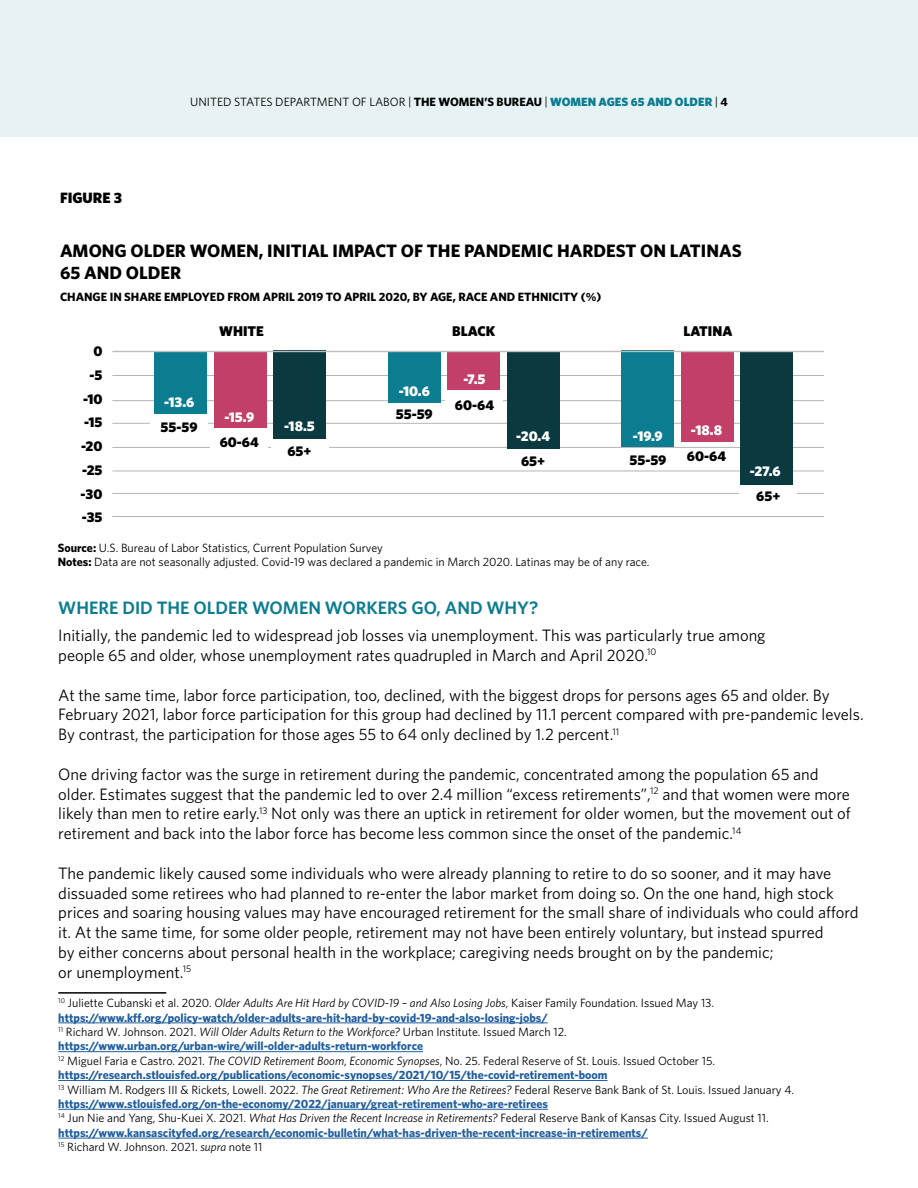
<style>
.page{position:relative;width:918px;height:1188px;background:#fff}
.page>*{position:absolute;margin:0;border:0;box-sizing:border-box;transform-origin:0 0}
.t1{font:700 18px "Whitney";color:#000}
.t2{font:600 18px "Whitney";color:#0c7d90}
.text{font:16.5px/19.8px "Whitney";color:#000}
.t3{font:900 15px "Whitney";color:#000}
.t4{font:900 14.1px "Whitney";color:#000}
.t5{font:900 14.1px "Whitney";color:#fff}
.footnote{font:12px "Whitney";color:#000}
.footnote-2{font:700 12px "Whitney";color:#215e9e}
.t6{font:700 12px "Whitney";color:#000}
.s1{font-family:"Raleway"}
.s2{font-weight:700}
.s3{font-weight:900;color:#0c7d90}
.s4{font-style:italic}
</style>
<div class="page">
<div style="left:0;top:0;width:918px;height:136px;background:#e7f2f4"></div>
<hr style="left:58px;top:992px;width:108px;height:2px;background:#000">
<hr style="left:58px;top:1023px;width:490px;height:1px;background:#215e9e">
<hr style="left:58px;top:1051px;width:365px;height:1px;background:#215e9e">
<hr style="left:58px;top:1080px;width:550px;height:1px;background:#215e9e">
<hr style="left:58px;top:1109px;width:490px;height:1px;background:#215e9e">
<hr style="left:58px;top:1138px;width:590px;height:1px;background:#215e9e">
<hr style="left:112px;top:400px;width:712px;height:1px;background:#000">
<hr style="left:112px;top:423px;width:712px;height:1px;background:#000">
<hr style="left:112px;top:471px;width:712px;height:1px;background:#000">
<hr style="left:112px;top:493px;width:712px;height:1px;background:#000">
<hr style="left:112px;top:375px;width:712px;height:1px;background:#000">
<hr style="left:112px;top:447px;width:712px;height:1px;background:#000">
<div style="left:155px;top:351px;width:52px;height:63px;background:#0c7d90"></div>
<div style="left:214px;top:352px;width:52px;height:76px;background:#c24067"></div>
<div style="left:274px;top:351px;width:52px;height:88px;background:#0a3a3f"></div>
<div style="left:388px;top:351px;width:52px;height:51px;background:#0c7d90"></div>
<div style="left:448px;top:352px;width:52px;height:38px;background:#c24067"></div>
<div style="left:507px;top:351px;width:52px;height:97px;background:#0a3a3f"></div>
<div style="left:622px;top:351px;width:52px;height:96px;background:#0c7d90"></div>
<div style="left:681px;top:352px;width:52px;height:89px;background:#c24067"></div>
<div style="left:741px;top:351px;width:52px;height:134px;background:#0a3a3f"></div>
<hr style="left:112px;top:516px;width:712px;height:1px;background:#000">
<div style="left:150px;top:421px;width:58px;height:13px;background:#fff"></div>
<div style="left:210px;top:436px;width:58px;height:13px;background:#fff"></div>
<div style="left:271px;top:445px;width:58px;height:13px;background:#fff"></div>
<div style="left:446px;top:398px;width:57px;height:14px;background:#fff"></div>
<div style="left:739px;top:490px;width:58px;height:13px;background:#fff"></div>
<hr style="left:112px;top:351px;width:712px;height:1px;background:#bcbec0">
<p class="t3" style="left:60px;top:188px;width:64px">FIGURE 3</p>
<h1 class="footnote" style="left:190px;top:94px;width:539px">UNITED STATES DEPARTMENT OF LABOR <span class="s1">|</span> <span class="s2">THE WOMEN’S BUREAU</span> <span class="s1">|</span> <span class="s3">WOMEN AGES 65 AND OLDER</span> <span class="s1">|</span> <span class="s2">4</span></h1>
<p class="t1" style="left:60px;top:239px;width:683px">AMONG OLDER WOMEN, INITIAL IMPACT OF THE PANDEMIC HARDEST ON LATINAS</p>
<p class="t1" style="left:60px;top:261px;width:123px">65 AND OLDER</p>
<p class="t6" style="left:60px;top:288px;width:543px">CHANGE IN SHARE EMPLOYED FROM APRIL 2019 TO APRIL 2020, BY AGE, RACE AND ETHNICITY (%)</p>
<p class="t4" style="left:94px;top:342px;width:11px">0</p>
<p class="t4" style="left:90px;top:365px;width:15px">-5</p>
<p class="t4" style="left:83px;top:389px;width:21px">-10</p>
<p class="t4" style="left:84px;top:413px;width:20px">-15</p>
<p class="t4" style="left:81px;top:437px;width:23px">-20</p>
<p class="t4" style="left:82px;top:460px;width:22px">-25</p>
<p class="t4" style="left:81px;top:484px;width:23px">-30</p>
<p class="t4" style="left:82px;top:508px;width:22px">-35</p>
<p class="t5" style="left:164px;top:392px;width:32px">-13.6</p>
<p class="t4" style="left:161px;top:418px;width:39px">55-59</p>
<p class="t4" style="left:219px;top:321px;width:46px">WHITE</p>
<p class="t4" style="left:452px;top:321px;width:45px">BLACK</p>
<p class="t4" style="left:683px;top:321px;width:51px">LATINA</p>
<p class="t5" style="left:224px;top:407px;width:32px">-15.9</p>
<p class="t4" style="left:220px;top:433px;width:41px">60-64</p>
<p class="t5" style="left:284px;top:416px;width:32px">-18.5</p>
<p class="t4" style="left:287px;top:442px;width:26px">65+</p>
<p class="t5" style="left:399px;top:382px;width:33px">-10.6</p>
<p class="t4" style="left:396px;top:404px;width:39px">55-59</p>
<p class="t5" style="left:463px;top:370px;width:24px">-7.5</p>
<p class="t4" style="left:455px;top:395px;width:41px">60-64</p>
<p class="t5" style="left:516px;top:427px;width:35px">-20.4</p>
<p class="t5" style="left:633px;top:427px;width:31px">-19.9</p>
<p class="t5" style="left:691px;top:421px;width:33px">-18.8</p>
<p class="t4" style="left:521px;top:451px;width:26px">65+</p>
<p class="t4" style="left:629px;top:451px;width:39px">55-59</p>
<p class="t4" style="left:687px;top:446px;width:41px">60-64</p>
<p class="footnote" style="left:58px;top:540px;width:327px"><span class="s2">Source:</span> U.S. Bureau of Labor Statistics, Current Population Survey</p>
<p class="footnote" style="left:58px;top:554px;width:593px"><span class="s2">Notes:</span> Data are not seasonally adjusted. Covid-19 was declared a pandemic in March 2020. Latinas may be of any race.</p>
<p class="t5" style="left:750px;top:461px;width:32px">-27.6</p>
<p class="t4" style="left:756px;top:487px;width:26px">65+</p>
<h2 class="t2" style="left:58px;top:596px;width:481px">WHERE DID THE OLDER WOMEN WORKERS GO, AND WHY?</h2>
<p class="text" style="left:58px;top:625px;width:709px">Initially, the pandemic led to widespread job losses via unemployment. This was particularly true among</p>
<p class="text" style="left:58px;top:645px;width:600px">people 65 and older, whose unemployment rates quadrupled in March and April 2020.<sup>10</sup></p>
<p class="text" style="left:58px;top:685px;width:807px">At the same time, labor force participation, too, declined, with the biggest drops for persons ages 65 and older. By<br>February 2021, labor force participation for this group had declined by 11.1 percent compared with pre-pandemic levels.<br>By contrast, the participation for those ages 55 to 64 only declined by 1.2 percent.<sup>11</sup></p>
<p class="text" style="left:58px;top:764px;width:794px">One driving factor was the surge in retirement during the pandemic, concentrated among the population 65 and older. Estimates suggest that the pandemic led to over 2.4 million “excess retirements”,<sup>12</sup> and that women were more likely than men to retire early.<sup>13</sup> Not only was there an uptick in retirement for older women, but the movement out of retirement and back into the labor force has become less common since the onset of the pandemic.<sup>14</sup></p>
<p class="text" style="left:58px;top:863px;width:802px">The pandemic likely caused some individuals who were already planning to retire to do so sooner, and it may have dissuaded some retirees who had planned to re-enter the labor market from doing so. On the one hand, high stock prices and soaring housing values may have encouraged retirement for the small share of individuals who could afford it. At the same time, for some older people, retirement may not have been entirely voluntary, but instead spurred</p>
<p class="text" style="left:58px;top:942px;width:717px">by either concerns about personal health in the workplace; caregiving needs brought on by the pandemic;</p>
<p class="text" style="left:58px;top:962px;width:134px">or unemployment.<sup>15</sup></p>
<p class="footnote" style="left:58px;top:995px;width:657px"><sup>10</sup> Juliette Cubanski et al. 2020. <span class="s4">Older Adults Are Hit Hard by COVID-19 – and Also Losing Jobs</span>, Kaiser Family Foundation. Issued May 13.</p>
<p class="footnote-2" style="left:58px;top:1009px;width:491px">https://www.kff.org/policy-watch/older-adults-are-hit-hard-by-covid-19-and-also-losing-jobs/</p>
<p class="footnote" style="left:58px;top:1024px;width:510px"><sup>11</sup> Richard W. Johnson. 2021. <span class="s4">Will Older Adults Return to the Workforce?</span> Urban Institute. Issued March 12.</p>
<p class="footnote-2" style="left:58px;top:1038px;width:366px">https://www.urban.org/urban-wire/will-older-adults-return-workforce</p>
<p class="footnote" style="left:58px;top:1053px;width:658px"><sup>12</sup> Miguel Faria e Castro. 2021. <span class="s4">The COVID Retirement Boom</span>, <span class="s4">Economic Synopses</span>, No. 25. Federal Reserve of St. Louis. Issued October 15.</p>
<p class="footnote-2" style="left:58px;top:1067px;width:551px">https://research.stlouisfed.org/publications/economic-synopses/2021/10/15/the-covid-retirement-boom</p>
<p class="footnote" style="left:58px;top:1082px;width:737px"><sup>13</sup> William M. Rodgers III &amp; Rickets, Lowell. 2022. <span class="s4">The Great Retirement: Who Are the Retirees?</span> Federal Reserve Bank Bank of St. Louis. Issued January 4.</p>
<p class="footnote-2" style="left:58px;top:1096px;width:491px">https://www.stlouisfed.org/on-the-economy/2022/january/great-retirement-who-are-retirees</p>
<p class="footnote" style="left:58px;top:1110px;width:712px"><sup>14</sup> Jun Nie and Yang, Shu-Kuei X. 2021. <span class="s4">What Has Driven the Recent Increase in Retirements?</span> Federal Reserve Bank of Kansas City. Issued August 11.</p>
<p class="footnote-2" style="left:58px;top:1125px;width:591px">https://www.kansascityfed.org/research/economic-bulletin/what-has-driven-the-recent-increase-in-retirements/</p>
<p class="footnote" style="left:58px;top:1139px;width:206px"><sup>15</sup> Richard W. Johnson. 2021. <span class="s4">supra</span> note 11</p>
</div>
